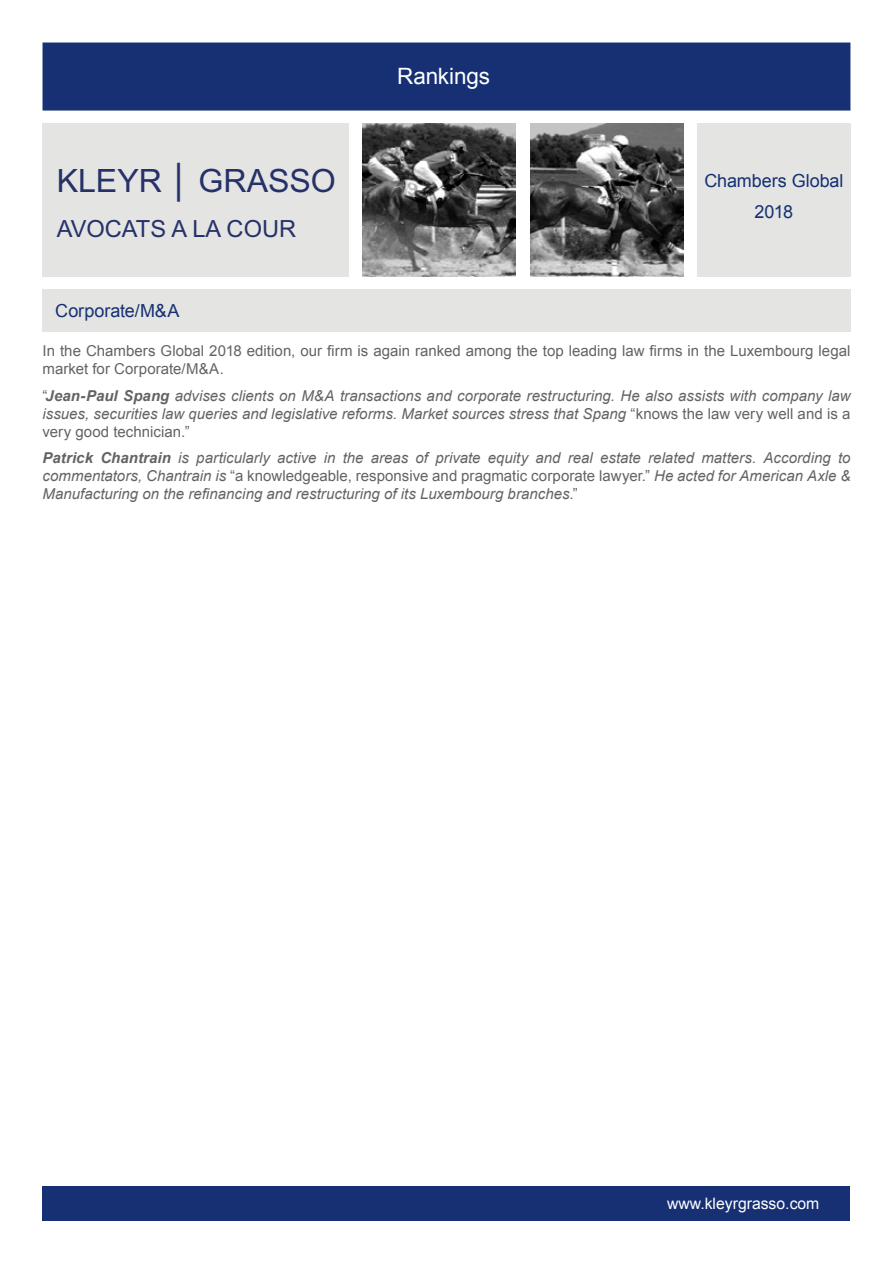
<style>
.page{position:relative;width:893px;height:1263px;background:#fff}
.page>*{position:absolute;margin:0;border:0;box-sizing:border-box;transform-origin:0 0}
.t1{font:32.1px "Arial";color:#263169}
.t2{font:23.7px "Arial";color:#263169}
.t3{font:22.5px "Arial";letter-spacing:-.005em;color:#fff}
.t4{font:18px/31px "Arial";letter-spacing:-.005em;color:#143171;text-align:center}
.t5{font:18px "Arial";letter-spacing:-.005em;color:#163073}
.t6{font:15.75px "Arial";color:#fff}
.t7{font:italic 15px/18px "Arial";color:#636363;text-align:justify}
.t8{font:15px/18px "Arial";letter-spacing:.005em;color:#636363}
.s1{font-style:normal}
.s2{font-weight:700}
</style>
<div class="page">
<div style="left:43px;top:1186px;width:807px;height:34px;background:#163073"></div>
<div style="left:697px;top:123px;width:153px;height:153px;background:#e4e4e3"></div>
<img style="left:363px;top:123px;width:153px;height:153px">
<img style="left:530px;top:123px;width:153px;height:153px">
<div style="left:43px;top:289px;width:807px;height:43px;background:#e4e4e3"></div>
<div style="left:43px;top:43px;width:807px;height:68px;background:#163073;border:2px solid #163073"></div>
<div style="left:43px;top:123px;width:306px;height:153px;background:#e4e4e3"></div>
<h1 class="t1" style="left:57px;top:160px;width:281px">KLEYR │ GRASSO</h1>
<h2 class="t2" style="left:57px;top:213px;width:241px">AVOCATS A LA COUR</h2>
<p class="t5" style="left:55px;top:299px;width:126px">Corporate/M&amp;A</p>
<h3 class="t3" style="left:397px;top:61px;width:94px">Rankings</h3>
<p class="t4" style="left:704px;top:166px;width:141px">Chambers Global<br>2018</p>
<p class="t8" style="left:43px;top:342px;width:809px">In the Chambers Global 2018 edition, our firm is again ranked among the top leading law firms in the Luxembourg legal market for Corporate/M&amp;A.</p>
<p class="t7" style="left:43px;top:387px;width:809px"><span class="s1">“</span><span class="s2">Jean-Paul Spang</span> advises clients on M&amp;A transactions and corporate restructuring. He also assists with company law issues, securities law queries and legislative reforms. Market sources stress that Spang <span class="s1">“knows the law very well and is a very good technician.”</span></p>
<p class="t7" style="left:43px;top:449px;width:809px"><span class="s2">Patrick Chantrain</span> is particularly active in the areas of private equity and real estate related matters. According to commentators, Chantrain is <span class="s1">“a knowledgeable, responsive and pragmatic corporate lawyer.”</span> He acted for American Axle &amp; Manufacturing on the refinancing and restructuring of its Luxembourg branches<span class="s1">.”</span></p>
<p class="t6" style="left:667px;top:1193px;width:154px">www.kleyrgrasso.com</p>
</div>
